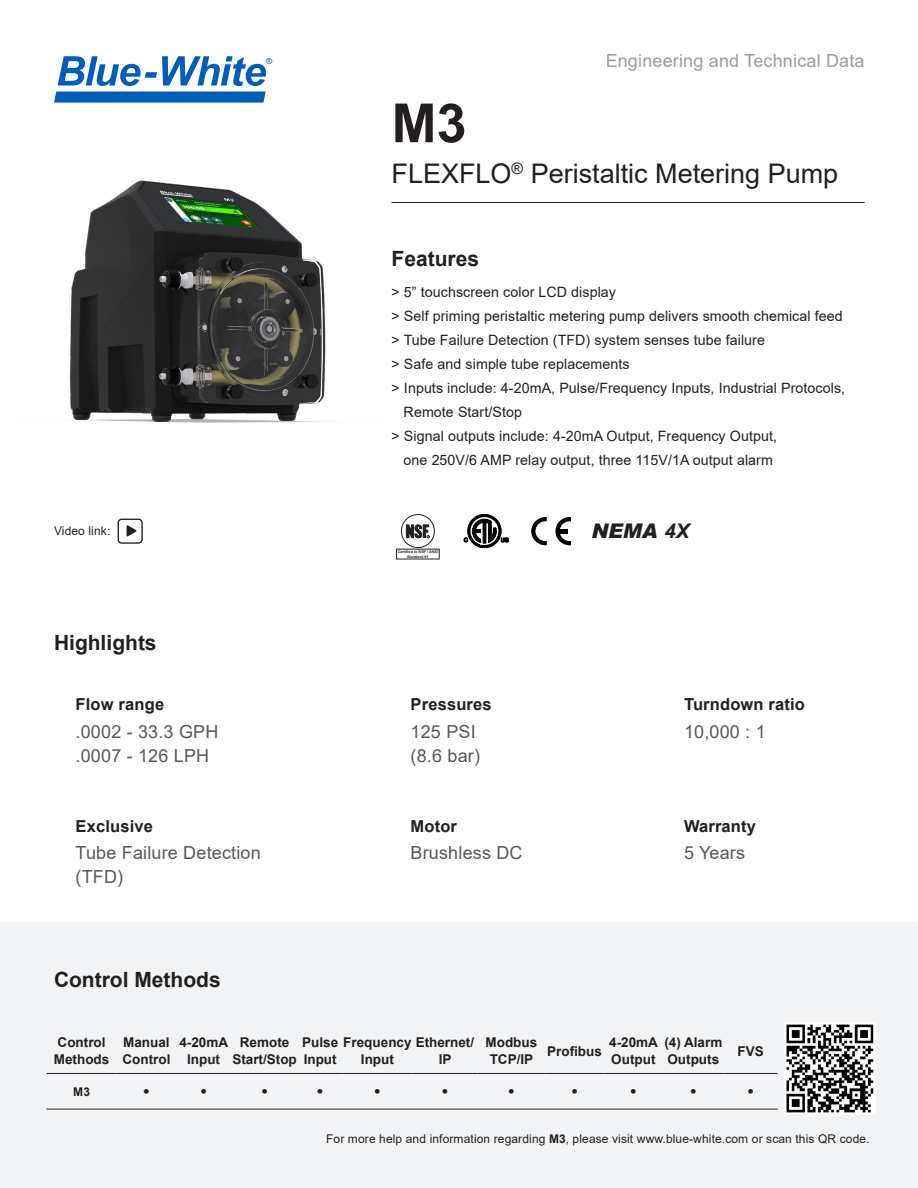
<style>
.page{position:relative;width:918px;height:1188px;background:#fff}
.page>*{position:absolute;margin:0;border:0;box-sizing:border-box;transform-origin:0 0}
.t1{font:700 54px "Arial";color:#231f20}
.t2{font:27px "Arial";color:#231f20}
.t3{font:700 21px "Arial";color:#231f20}
.t4{font:italic 900 20.25px "Arial";color:#231f20}
.t5{font:18px/24px "Arial";letter-spacing:.01em;color:#57585a}
.t6{font:700 16.5px "Arial";letter-spacing:.01em;color:#231f20}
.t7{font:14.25px "Arial";letter-spacing:.005em;color:#231f20}
.t8{font:700 13.5px/16.2px "Arial";color:#231f20;text-align:center}
.t9{font:12px "Arial";letter-spacing:.01em;color:#231f20}
.t10{font:700 12px "Arial";color:#231f20}
.t11{font:8.25px "Arial";color:#005eb8}
.t12{font:700 3.75px/4.2px "Arial";color:#231f20;text-align:center}
.s1{font-weight:700}
</style>
<div class="page">
<div style="left:0;top:922px;width:918px;height:266px;background:#f2f3f4"></div>
<svg style="left:126px;top:525px;width:11px;height:12px"></svg>
<div style="left:118px;top:519px;width:25px;height:25px;border:1px solid #231f20;border-radius:3px"></div>
<svg style="left:58px;top:56px;width:208px;height:30px"></svg>
<svg style="left:54px;top:92px;width:212px;height:11px;background:#0c65bb"></svg>
<div style="left:401px;top:514px;width:34px;height:34px;border:1px solid #231f20;border-radius:50%"></div>
<svg style="left:406px;top:524px;width:24px;height:14px"></svg>
<img style="left:784px;top:1022px;width:92px;height:92px">
<hr style="left:47px;top:1073px;width:70px;height:1px;background:#231f20">
<hr style="left:117px;top:1073px;width:59px;height:1px;background:#231f20">
<hr style="left:176px;top:1073px;width:55px;height:1px;background:#231f20">
<hr style="left:231px;top:1073px;width:67px;height:1px;background:#231f20">
<hr style="left:298px;top:1073px;width:44px;height:1px;background:#231f20">
<hr style="left:342px;top:1073px;width:71px;height:1px;background:#231f20">
<hr style="left:413px;top:1073px;width:64px;height:1px;background:#231f20">
<hr style="left:477px;top:1073px;width:68px;height:1px;background:#231f20">
<hr style="left:545px;top:1073px;width:59px;height:1px;background:#231f20">
<hr style="left:604px;top:1073px;width:59px;height:1px;background:#231f20">
<hr style="left:663px;top:1073px;width:61px;height:1px;background:#231f20">
<hr style="left:724px;top:1073px;width:54px;height:1px;background:#231f20">
<hr style="left:47px;top:1109px;width:70px;height:1px;background:#231f20">
<hr style="left:117px;top:1109px;width:59px;height:1px;background:#231f20">
<hr style="left:176px;top:1109px;width:55px;height:1px;background:#231f20">
<hr style="left:231px;top:1109px;width:67px;height:1px;background:#231f20">
<hr style="left:298px;top:1109px;width:44px;height:1px;background:#231f20">
<hr style="left:342px;top:1109px;width:71px;height:1px;background:#231f20">
<hr style="left:413px;top:1109px;width:64px;height:1px;background:#231f20">
<hr style="left:477px;top:1109px;width:68px;height:1px;background:#231f20">
<hr style="left:545px;top:1109px;width:59px;height:1px;background:#231f20">
<hr style="left:604px;top:1109px;width:59px;height:1px;background:#231f20">
<hr style="left:663px;top:1109px;width:61px;height:1px;background:#231f20">
<hr style="left:724px;top:1109px;width:54px;height:1px;background:#231f20">
<hr style="left:392px;top:202px;width:473px;height:1px;background:#231f20">
<img style="left:69px;top:180px;width:257px;height:243px">
<svg style="left:531px;top:517px;width:16px;height:29px"></svg>
<svg style="left:555px;top:517px;width:16px;height:29px"></svg>
<svg style="left:464px;top:514px;width:45px;height:34px"></svg>
<p class="t11" style="left:266px;top:56px;width:8px">®</p>
<p class="t5" style="left:606px;top:49px;width:261px">Engineering and Technical Data</p>
<p class="t1" style="left:392px;top:85px;width:77px">M3</p>
<p class="t2" style="left:392px;top:155px;width:448px">FLEXFLO<sup>®</sup> Peristaltic Metering Pump</p>
<p class="t3" style="left:392px;top:244px;width:89px">Features</p>
<p class="t7" style="left:392px;top:283px;width:226px">&gt; 5” touchscreen color LCD display</p>
<p class="t7" style="left:392px;top:307px;width:453px">&gt; Self priming peristaltic metering pump delivers smooth chemical feed</p>
<p class="t7" style="left:392px;top:331px;width:375px">&gt; Tube Failure Detection (TFD) system senses tube failure</p>
<p class="t7" style="left:392px;top:355px;width:240px">&gt; Safe and simple tube replacements</p>
<p class="t7" style="left:392px;top:379px;width:455px">&gt; Inputs include: 4-20mA, Pulse/Frequency Inputs, Industrial Protocols,</p>
<p class="t7" style="left:404px;top:403px;width:120px">Remote Start/Stop</p>
<p class="t7" style="left:392px;top:427px;width:387px">&gt; Signal outputs include: 4-20mA Output, Frequency Output,</p>
<p class="t7" style="left:404px;top:451px;width:371px">one 250V/6 AMP relay output, three 115V/1A output alarm</p>
<p class="t9" style="left:54px;top:523px;width:58px">Video link:</p>
<p class="t4" style="left:591px;top:518px;width:99px">NEMA <span class="s1">4X</span></p>
<p class="t12" style="left:398px;top:550px;width:42px">Certified to NSF / ANSI<br>Standard 61</p>
<p class="t3" style="left:54px;top:628px;width:104px">Highlights</p>
<p class="t6" style="left:76px;top:693px;width:90px">Flow range</p>
<p class="t6" style="left:411px;top:693px;width:83px">Pressures</p>
<p class="t6" style="left:684px;top:693px;width:123px">Turndown ratio</p>
<p class="t5" style="left:76px;top:720px;width:144px">.0002 - 33.3 GPH</p>
<p class="t5" style="left:76px;top:744px;width:135px">.0007 - 126 LPH</p>
<p class="t5" style="left:411px;top:720px;width:67px">125 PSI</p>
<p class="t5" style="left:411px;top:744px;width:71px">(8.6 bar)</p>
<p class="t5" style="left:684px;top:720px;width:83px">10,000 : 1</p>
<p class="t6" style="left:76px;top:814px;width:79px">Exclusive</p>
<p class="t6" style="left:411px;top:814px;width:48px">Motor</p>
<p class="t5" style="left:411px;top:840px;width:113px">Brushless DC</p>
<p class="t6" style="left:684px;top:814px;width:74px">Warranty</p>
<p class="t5" style="left:76px;top:840px;width:187px">Tube Failure Detection (TFD)</p>
<p class="t5" style="left:684px;top:840px;width:63px">5 Years</p>
<p class="t3" style="left:54px;top:965px;width:168px">Control Methods</p>
<p class="t8" style="left:54px;top:1035px;width:57px;text-align:left">Control<br>Methods</p>
<p class="t8" style="left:122px;top:1035px;width:49px;text-align:left">Manual<br>Control</p>
<p class="t8" style="left:179px;top:1035px;width:50px">4-20mA<br>Input</p>
<p class="t8" style="left:232px;top:1035px;width:66px">Remote<br>Start/Stop</p>
<p class="t8" style="left:302px;top:1035px;width:174px">Pulse Frequency Ethernet/</p>
<p class="t8" style="left:304px;top:1051px;width:34px">Input</p>
<p class="t8" style="left:361px;top:1051px;width:34px">Input</p>
<p class="t8" style="left:439px;top:1051px;width:14px">IP</p>
<p class="t8" style="left:486px;top:1035px;width:53px">Modbus<br>TCP/IP</p>
<p class="t8" style="left:547px;top:1043px;width:56px">Profibus</p>
<p class="t8" style="left:664px;top:1035px;width:60px">(4) Alarm</p>
<p class="t8" style="left:667px;top:1051px;width:53px">Outputs</p>
<p class="t8" style="left:609px;top:1035px;width:50px">4-20mA</p>
<p class="t8" style="left:611px;top:1051px;width:46px">Output</p>
<p class="t8" style="left:737px;top:1043px;width:28px">FVS</p>
<p class="t10" style="left:73px;top:1083px;width:18px">M3</p>
<p class="t6" style="left:144px;top:1080px;width:7px">•</p>
<p class="t6" style="left:201px;top:1080px;width:7px">•</p>
<p class="t6" style="left:262px;top:1080px;width:7px">•</p>
<p class="t6" style="left:317px;top:1080px;width:7px">•</p>
<p class="t6" style="left:375px;top:1080px;width:7px">•</p>
<p class="t6" style="left:442px;top:1080px;width:7px">•</p>
<p class="t6" style="left:508px;top:1080px;width:7px">•</p>
<p class="t6" style="left:572px;top:1080px;width:7px">•</p>
<p class="t6" style="left:631px;top:1080px;width:7px">•</p>
<p class="t6" style="left:690px;top:1080px;width:7px">•</p>
<p class="t6" style="left:748px;top:1080px;width:7px">•</p>
<p class="t9" style="left:326px;top:1130px;width:545px">For more help and information regarding <span class="s1">M3</span>, please visit www.blue-white.com or scan this QR code.</p>
</div>
